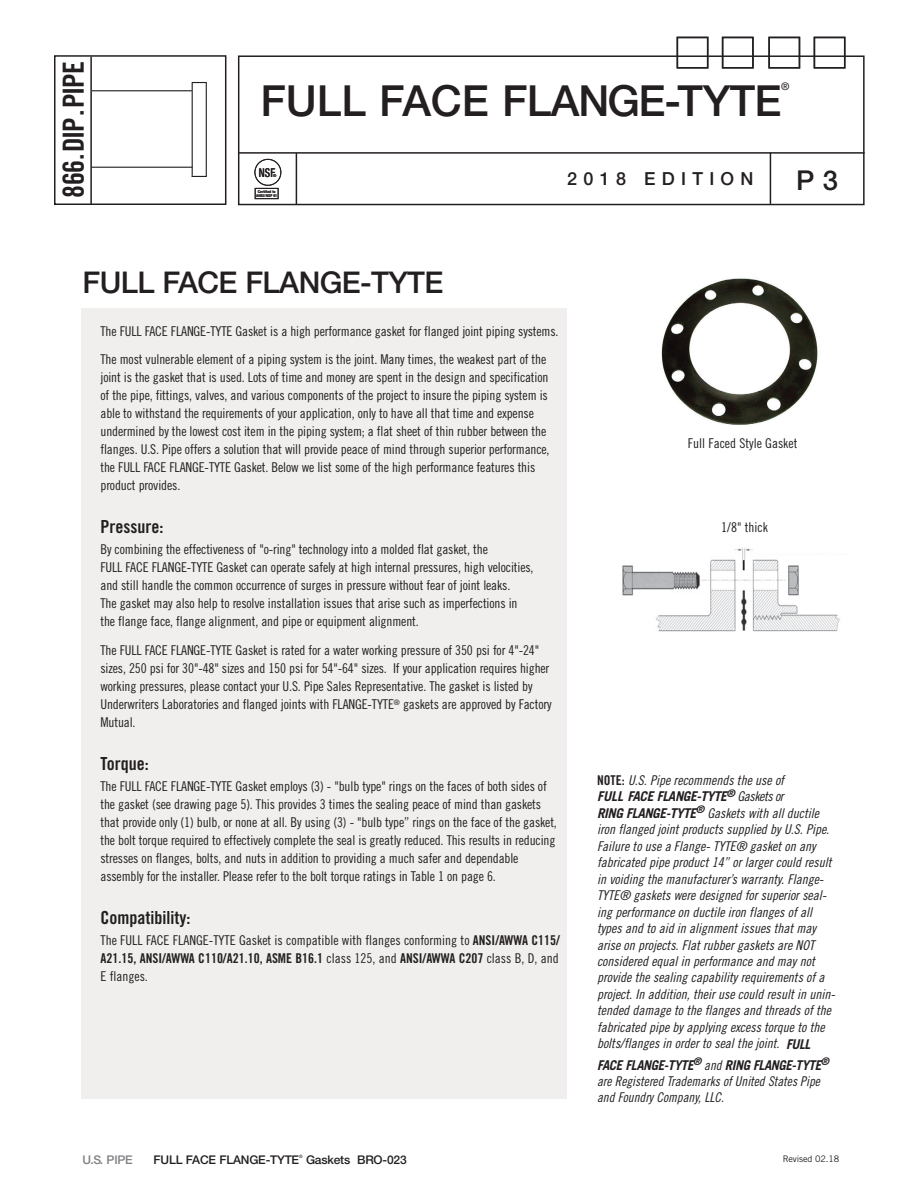
<style>
.page{position:relative;width:918px;height:1188px;background:#fff}
.page>*{position:absolute;margin:0;border:0;box-sizing:border-box;transform-origin:0 0}
.t1{font:500 42.9px "Helvetica Neue LT Std";letter-spacing:-.015em;color:#231f20}
.t2{font:500 30px "Helvetica Neue LT Std";letter-spacing:-.02em;color:#231f20}
.t3{font:29.1px "Trade Gothic LT Std Bd Cn 20";letter-spacing:-.03em;color:#231f20}
.t4{font:500 27.45px "Helvetica Neue LT Std";color:#231f20}
.t5{font:18px "Trade Gothic LT Std Bd Cn 20";color:#231f20}
.t6{font:500 18px "Helvetica Neue LT Std";letter-spacing:.35em;color:#231f20}
.t7{font:13.5px/18px "Trade Gothic LT Std Cn 18";letter-spacing:-.01em;color:#231f20}
.t8{font:13.5px/16.5px "Trade Gothic LT Std Cn 18 Obl";color:#231f20}
.t9{font:13.5px "Trade Gothic LT Std Bd Cn 20";color:#231f20}
.t10{font:italic 700 13.5px "Trade Gothic LT Std";letter-spacing:-.03em;color:#231f20}
.t11{font:500 condensed 12.3px "Helvetica Neue LT Std";color:#231f20;scale:.85 1}
.t12{font:500 12px "Helvetica Neue LT Std";letter-spacing:-.015em;color:#231f20}
.t13{font:500 12px "Helvetica Neue LT Std";color:#808285}
.t14{font:500 10.5px "Helvetica Neue LT Std";color:#231f20}
.t15{font:9px "Trade Gothic LT Std";letter-spacing:-.015em;color:#231f20}
.t16{font:500 4.5px "Helvetica Neue LT Std";color:#231f20}
.t17{font:700 4.05px "Helvetica Neue LT Std";color:#231f20}
.t18{font:700 3.9px/3.6px "Helvetica Neue LT Std";letter-spacing:-.005em;color:#231f20;text-align:center;scale:.85 1}
.s1{font-family:"Trade Gothic LT Std Bd Cn 20"}
.s2{font-family:"Trade Gothic LT Std Cn 18"}
.s3{font-family:"Trade Gothic LT Std Cn 18 Obl";font-weight:400;font-style:normal}
.s4{font-family:"Trade Gothic LT Std";font-weight:700;font-style:italic}
</style>
<div class="page">
<div style="left:54px;top:55px;width:172px;height:150px;border:2px solid #231f20"></div>
<hr style="left:90px;top:57px;width:2px;height:147px;background:#231f20">
<hr style="left:92px;top:90px;width:100px;height:1px;background:#231f20">
<hr style="left:192px;top:83px;width:1px;height:93px;background:#231f20">
<svg style="left:192px;top:82px;width:15px;height:1px"></svg>
<hr style="left:206px;top:83px;width:1px;height:93px;background:#231f20">
<svg style="left:192px;top:176px;width:15px;height:1px"></svg>
<hr style="left:91px;top:167px;width:101px;height:1px;background:#231f20">
<div style="left:238px;top:55px;width:627px;height:150px;border:2px solid #231f20"></div>
<hr style="left:239px;top:152px;width:626px;height:2px;background:#231f20">
<hr style="left:296px;top:153px;width:1px;height:51px;background:#231f20">
<div style="left:814px;top:37px;width:31px;height:32px;border:2px solid #231f20"></div>
<div style="left:768px;top:37px;width:32px;height:32px;border:2px solid #231f20"></div>
<div style="left:722px;top:37px;width:32px;height:32px;border:2px solid #231f20"></div>
<div style="left:677px;top:37px;width:31px;height:32px;border:2px solid #231f20"></div>
<div style="left:254px;top:159px;width:27px;height:27px;border:1px solid #231f20;border-radius:50%"></div>
<div style="left:255px;top:188px;width:24px;height:11px;border:1px solid #231f20"></div>
<hr style="left:770px;top:153px;width:1px;height:51px;background:#231f20">
<div style="left:81px;top:308px;width:486px;height:790px;background:#f1efed"></div>
<img style="left:622px;top:548px;width:218px;height:84px">
<img style="left:661px;top:278px;width:157px;height:147px">
<h3 class="t3" style="left:56px;top:198px;width:138px;rotate:-90deg">866.DIP.PIPE</h3>
<h1 class="t1" style="left:260px;top:75px;width:523px">FULL FACE FLANGE-TYTE</h1>
<p class="t14" style="left:781px;top:80px;width:10px">®</p>
<p class="t11" style="left:259px;top:165px;width:21px">NSF</p>
<p class="t17" style="left:273px;top:173px;width:5px">®</p>
<p class="t18" style="left:256px;top:190px;width:26px">Certified to<br>ANSI/NSF 61</p>
<h3 class="t6" style="left:567px;top:168px;width:188px">2018 EDITION</h3>
<h3 class="t4" style="left:796px;top:163px;width:43px">P 3</h3>
<h2 class="t2" style="left:82px;top:264px;width:362px">FULL FACE FLANGE-TYTE</h2>
<p class="t7" style="left:100px;top:316px;width:460px;line-height:28.8px">The FULL FACE FLANGE-TYTE Gasket is a high performance gasket for flanged joint piping systems.<br>The most vulnerable element of a piping system is the joint. Many times, the weakest part of the</p>
<p class="t7" style="left:100px;top:368px;width:451px">joint is the gasket that is used. Lots of time and money are spent in the design and specification of the pipe, fittings, valves, and various components of the project to insure the piping system is able to withstand the requirements of your application, only to have all that time and expense undermined by the lowest cost item in the piping system; a flat sheet of thin rubber between the flanges. U.S. Pipe offers a solution that will provide peace of mind through superior performance, the FULL FACE FLANGE-TYTE Gasket. Below we list some of the high performance features this product provides.</p>
<h3 class="t5" style="left:100px;top:516px;width:64px">Pressure:</h3>
<p class="t7" style="left:100px;top:540px;width:435px">By combining the effectiveness of "o-ring" technology into a molded flat gasket, the<br>FULL FACE FLANGE-TYTE Gasket can operate safely at high internal pressures, high velocities, and still handle the common occurrence of surges in pressure without fear of joint leaks.<br>The gasket may also help to resolve installation issues that arise such as imperfections in the flange face, flange alignment, and pipe or equipment alignment.</p>
<p class="t7" style="left:100px;top:641px;width:453px">The FULL FACE FLANGE-TYTE Gasket is rated for a water working pressure of 350 psi for 4"-24" sizes, 250 psi for 30"-48" sizes and 150 psi for 54"-64" sizes. If your application requires higher working pressures, please contact your U.S. Pipe Sales Representative. The gasket is listed by Underwriters Laboratories and flanged joints with FLANGE-TYTE<sup>®</sup> gaskets are approved by Factory Mutual.</p>
<h3 class="t5" style="left:100px;top:752px;width:50px">Torque:</h3>
<p class="t7" style="left:100px;top:777px;width:458px">The FULL FACE FLANGE-TYTE Gasket employs (3) - "bulb type" rings on the faces of both sides of the gasket (see drawing page 5). This provides 3 times the sealing peace of mind than gaskets that provide only (1) bulb, or none at all. By using (3) - "bulb type” rings on the face of the gasket, the bolt torque required to effectively complete the seal is greatly reduced. This results in reducing stresses on flanges, bolts, and nuts in addition to providing a much safer and dependable assembly for the installer. Please refer to the bolt torque ratings in Table 1 on page 6.</p>
<h3 class="t5" style="left:100px;top:906px;width:91px">Compatibility:</h3>
<p class="t7" style="left:100px;top:931px;width:461px">The FULL FACE FLANGE-TYTE Gasket is compatible with flanges conforming to <span class="s1">ANSI/AWWA C115/</span></p>
<p class="t9" style="left:100px;top:950px;width:460px">A21.15, ANSI/AWWA C110/A21.10, ASME B16.1 <span class="s2">class 125, and</span> ANSI/AWWA C207 <span class="s2">class B, D, and</span></p>
<p class="t7" style="left:100px;top:967px;width:49px">E flanges.</p>
<p class="t7" style="left:688px;top:434px;width:111px">Full Faced Style Gasket</p>
<p class="t7" style="left:721px;top:518px;width:48px">1/8" thick</p>
<p class="t8" style="left:597px;top:772px;width:188px"><span class="s1">NOTE:</span> U.S. Pipe recommends the use of</p>
<p class="t10" style="left:597px;top:788px;width:188px">FULL FACE FLANGE-TYTE<sup>®</sup> <span class="s3">Gaskets or</span></p>
<p class="t8" style="left:597px;top:805px;width:240px"><span class="s4">RING FLANGE-TYTE</span><sup>®</sup> Gaskets with all ductile iron flanged joint products supplied by U.S. Pipe.<br>Failure to use a Flange- TYTE® gasket on any fabricated pipe product 14” or larger could result in voiding the manufacturer’s warranty. Flange-TYTE® gaskets were designed for superior seal&shy;ing performance on ductile iron flanges of all types and to aid in alignment issues that may arise on projects. Flat rubber gaskets are NOT considered equal in performance and may not provide the sealing capability requirements of a project. In addition, their use could result in unin&shy;tended damage to the flanges and threads of the fabricated pipe by applying excess torque to the bolts/flanges in order to seal the joint. <span class="s4">FULL</span></p>
<p class="t10" style="left:597px;top:1056px;width:233px">FACE FLANGE-TYTE<sup>®</sup> <span class="s3">and</span> RING FLANGE-TYTE<sup>®</sup></p>
<p class="t8" style="left:597px;top:1073px;width:224px">are Registered Trademarks of United States Pipe and Foundry Company, LLC.</p>
<p class="t13" style="left:82px;top:1152px;width:52px">U.S. PIPE</p>
<p class="t12" style="left:154px;top:1152px;width:147px">FULL FACE FLANGE-TYTE</p>
<p class="t16" style="left:299px;top:1153px;width:5px">®</p>
<p class="t12" style="left:306px;top:1152px;width:102px">Gaskets BRO-023</p>
<p class="t15" style="left:783px;top:1153px;width:58px">Revised 02.18</p>
</div>
